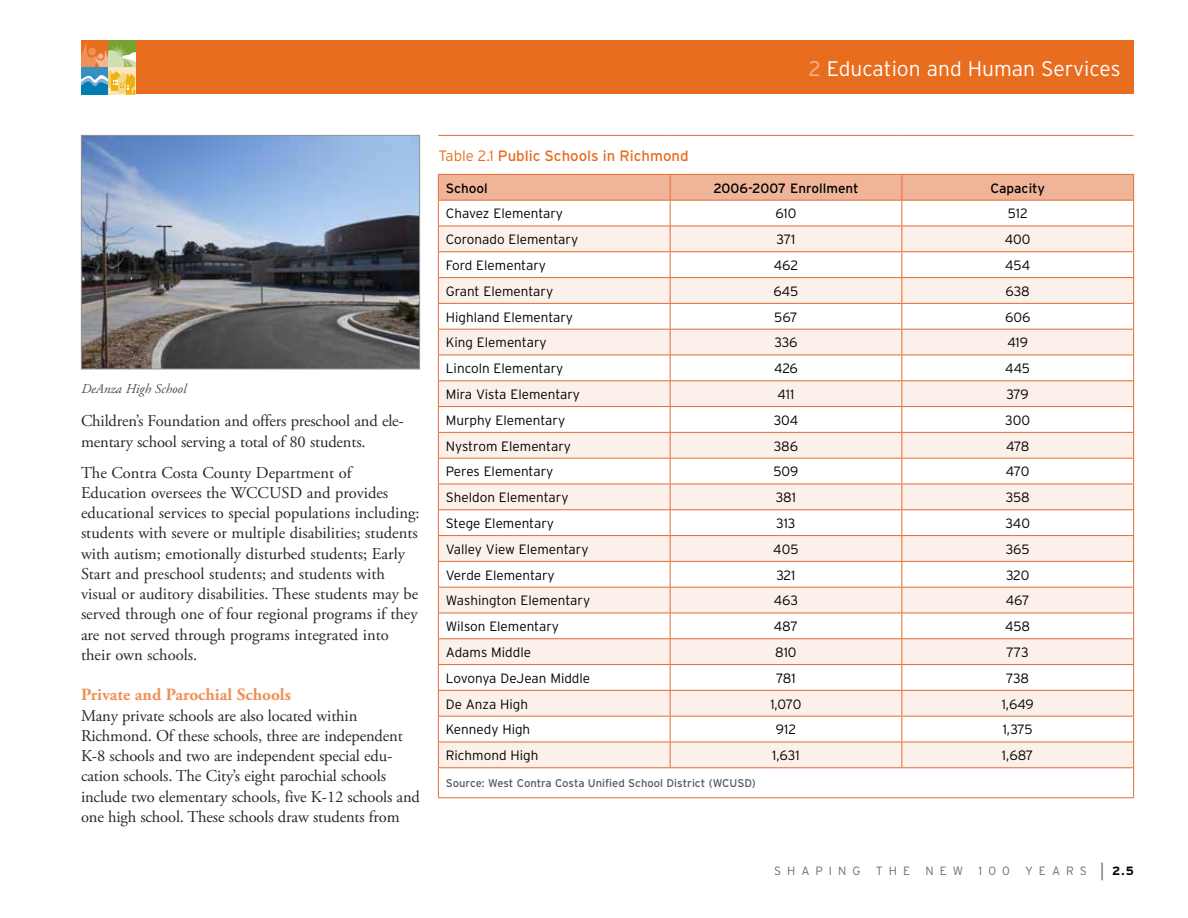
<style>
.page{position:relative;width:1188px;height:918px;background:#fff}
.page>*{position:absolute;margin:0;border:0;box-sizing:border-box;transform-origin:0 0}
.t1{font:300 21px "Interstate";color:#fff}
.t2{font:700 17.25px "Adobe Garamond Pro";color:#ee9157}
.t3{font:16.5px/20.2px "Adobe Garamond Pro";color:#292829}
.t4{font:15px "Interstate";color:#e86d1f}
.t5{font:300 13.5px "Interstate";letter-spacing:-.01em;color:#000}
.t6{font:13.5px "Interstate";color:#000}
.t7{font:italic 13.5px "Adobe Garamond Pro";color:#4d4d4f}
.t8{font:300 12px "Interstate";letter-spacing:.5em;color:#6d6e71}
.t9{font:700 12px "Interstate";color:#000}
.t10{font:11.25px "Interstate";letter-spacing:-.005em;color:#58595b}
.s1{color:#f4b68f}
.s2{font-weight:300}
.s3{font-weight:300;font-size:18px;color:#6d6e71}
</style>
<div class="page">
<div style="left:81px;top:40px;width:1053px;height:54px;background:#e86d1f"></div>
<div style="left:108px;top:41px;width:27px;height:27px;background:#78a22f"></div>
<svg style="left:81px;top:43px;width:54px;height:52px"></svg>
<hr style="left:438px;top:135px;width:232px;height:1px;background:#e26b33">
<hr style="left:670px;top:135px;width:232px;height:1px;background:#e26b33">
<hr style="left:902px;top:135px;width:232px;height:1px;background:#e26b33">
<hr style="left:438px;top:797px;width:232px;height:1px;background:#e26b33">
<hr style="left:670px;top:797px;width:232px;height:1px;background:#e26b33">
<hr style="left:902px;top:797px;width:232px;height:1px;background:#e26b33">
<svg style="left:438px;top:174px;width:696px;height:623px"></svg>
<img style="left:83px;top:137px;width:335px;height:230px">
<div style="left:81px;top:135px;width:339px;height:234px;border:1px solid #939598"></div>
<p class="t1" style="left:809px;top:56px;width:313px"><span class="s1">2</span> Education and Human Services</p>
<p class="t7" style="left:81px;top:380px;width:107px">DeAnza High School</p>
<p class="t3" style="left:81px;top:412px;width:324px">Children’s Foundation and offers preschool and ele&shy;mentary school serving a total of 80 students.</p>
<p class="t3" style="left:81px;top:463px;width:340px">The Contra Costa County Department of Education oversees the WCCUSD and provides educational services to special populations including: students with severe or multiple disabilities; students with autism; emotionally disturbed students; Early Start and preschool students; and students with visual or auditory disabilities. These students may be served through one of four regional programs if they are not served through programs integrated into their own schools.</p>
<p class="t2" style="left:81px;top:685px;width:211px">Private and Parochial Schools</p>
<p class="t3" style="left:81px;top:706px;width:341px">Many private schools are also located within Richmond. Of these schools, three are independent K-8 schools and two are independent special edu&shy;cation schools. The City’s eight parochial schools include two elementary schools, five K-12 schools and one high school. These schools draw students from</p>
<p class="t4" style="left:438px;top:146px;width:252px"><span class="s2">Table 2.1</span> Public Schools in Richmond</p>
<p class="t6" style="left:446px;top:180px;width:44px">School</p>
<p class="t6" style="left:713px;top:180px;width:147px">2006-2007 Enrollment</p>
<p class="t6" style="left:991px;top:180px;width:56px">Capacity</p>
<p class="t5" style="left:446px;top:206px;width:119px">Chavez Elementary</p>
<p class="t5" style="left:776px;top:206px;width:22px">610</p>
<p class="t5" style="left:1008px;top:206px;width:21px">512</p>
<p class="t5" style="left:446px;top:231px;width:134px">Coronado Elementary</p>
<p class="t5" style="left:777px;top:231px;width:20px">371</p>
<p class="t5" style="left:1005px;top:231px;width:27px">400</p>
<p class="t5" style="left:446px;top:257px;width:102px">Ford Elementary</p>
<p class="t5" style="left:774px;top:257px;width:26px">462</p>
<p class="t5" style="left:1005px;top:257px;width:26px">454</p>
<p class="t5" style="left:446px;top:283px;width:109px">Grant Elementary</p>
<p class="t5" style="left:774px;top:283px;width:26px">645</p>
<p class="t5" style="left:1006px;top:283px;width:26px">638</p>
<p class="t5" style="left:446px;top:309px;width:129px">Highland Elementary</p>
<p class="t5" style="left:774px;top:309px;width:25px">567</p>
<p class="t5" style="left:1005px;top:309px;width:27px">606</p>
<p class="t5" style="left:446px;top:335px;width:102px">King Elementary</p>
<p class="t5" style="left:774px;top:335px;width:25px">336</p>
<p class="t5" style="left:1007px;top:335px;width:22px">419</p>
<p class="t5" style="left:446px;top:360px;width:119px">Lincoln Elementary</p>
<p class="t5" style="left:774px;top:360px;width:25px">426</p>
<p class="t5" style="left:1005px;top:360px;width:26px">445</p>
<p class="t5" style="left:446px;top:386px;width:136px">M ira Vista Elementary</p>
<p class="t5" style="left:778px;top:386px;width:18px">411</p>
<p class="t5" style="left:1007px;top:386px;width:24px">379</p>
<p class="t5" style="left:446px;top:412px;width:121px">M urphy Elementary</p>
<p class="t5" style="left:774px;top:412px;width:26px">304</p>
<p class="t5" style="left:1005px;top:412px;width:26px">300</p>
<p class="t5" style="left:446px;top:438px;width:127px">Nystrom Elementary</p>
<p class="t5" style="left:774px;top:438px;width:26px">386</p>
<p class="t5" style="left:1006px;top:438px;width:25px">478</p>
<p class="t5" style="left:446px;top:463px;width:109px">Peres Elementary</p>
<p class="t5" style="left:773px;top:463px;width:27px">509</p>
<p class="t5" style="left:1006px;top:463px;width:25px">470</p>
<p class="t5" style="left:446px;top:489px;width:124px">Sheldon Elementary</p>
<p class="t5" style="left:776px;top:489px;width:22px">381</p>
<p class="t5" style="left:1006px;top:489px;width:25px">358</p>
<p class="t5" style="left:446px;top:515px;width:110px">Stege Elementary</p>
<p class="t5" style="left:776px;top:515px;width:21px">313</p>
<p class="t5" style="left:1005px;top:515px;width:26px">340</p>
<p class="t5" style="left:446px;top:541px;width:144px">Valley View Elementary</p>
<p class="t5" style="left:773px;top:541px;width:27px">405</p>
<p class="t5" style="left:1006px;top:541px;width:25px">365</p>
<p class="t5" style="left:446px;top:567px;width:110px">Verde Elementary</p>
<p class="t5" style="left:776px;top:567px;width:21px">321</p>
<p class="t5" style="left:1006px;top:567px;width:25px">320</p>
<p class="t5" style="left:446px;top:592px;width:146px">Washington Elementary</p>
<p class="t5" style="left:774px;top:592px;width:26px">463</p>
<p class="t5" style="left:1006px;top:592px;width:25px">467</p>
<p class="t5" style="left:446px;top:618px;width:115px">Wilson Elementary</p>
<p class="t5" style="left:774px;top:618px;width:26px">487</p>
<p class="t5" style="left:1005px;top:618px;width:26px">458</p>
<p class="t5" style="left:446px;top:644px;width:87px">Adams Middle</p>
<p class="t5" style="left:775px;top:644px;width:23px">810</p>
<p class="t5" style="left:1007px;top:644px;width:24px">773</p>
<p class="t5" style="left:446px;top:670px;width:146px">Lovonya DeJean M iddle</p>
<p class="t5" style="left:776px;top:670px;width:21px">781</p>
<p class="t5" style="left:1006px;top:670px;width:25px">738</p>
<p class="t5" style="left:446px;top:696px;width:84px">De Anza H igh</p>
<p class="t5" style="left:770px;top:696px;width:33px">1,070</p>
<p class="t5" style="left:1002px;top:696px;width:33px">1,649</p>
<p class="t5" style="left:446px;top:721px;width:86px">Kennedy High</p>
<p class="t5" style="left:776px;top:721px;width:22px">912</p>
<p class="t5" style="left:1003px;top:721px;width:31px">1,375</p>
<p class="t5" style="left:446px;top:747px;width:94px">Richmond High</p>
<p class="t5" style="left:772px;top:747px;width:29px">1,631</p>
<p class="t5" style="left:1002px;top:747px;width:33px">1,687</p>
<p class="t10" style="left:446px;top:776px;width:311px">Source: West Contra Costa Unified School District (WCUSD)</p>
<p class="t8" style="left:774px;top:864px;width:88px">s haping</p>
<p class="t8" style="left:876px;top:864px;width:36px">the</p>
<p class="t8" style="left:926px;top:864px;width:39px">new</p>
<p class="t8" style="left:979px;top:864px;width:33px">100</p>
<p class="t8" style="left:1025px;top:864px;width:52px">years</p>
<p class="t9" style="left:1100px;top:864px;width:36px"><span class="s3">|</span> 2.5</p>
</div>
